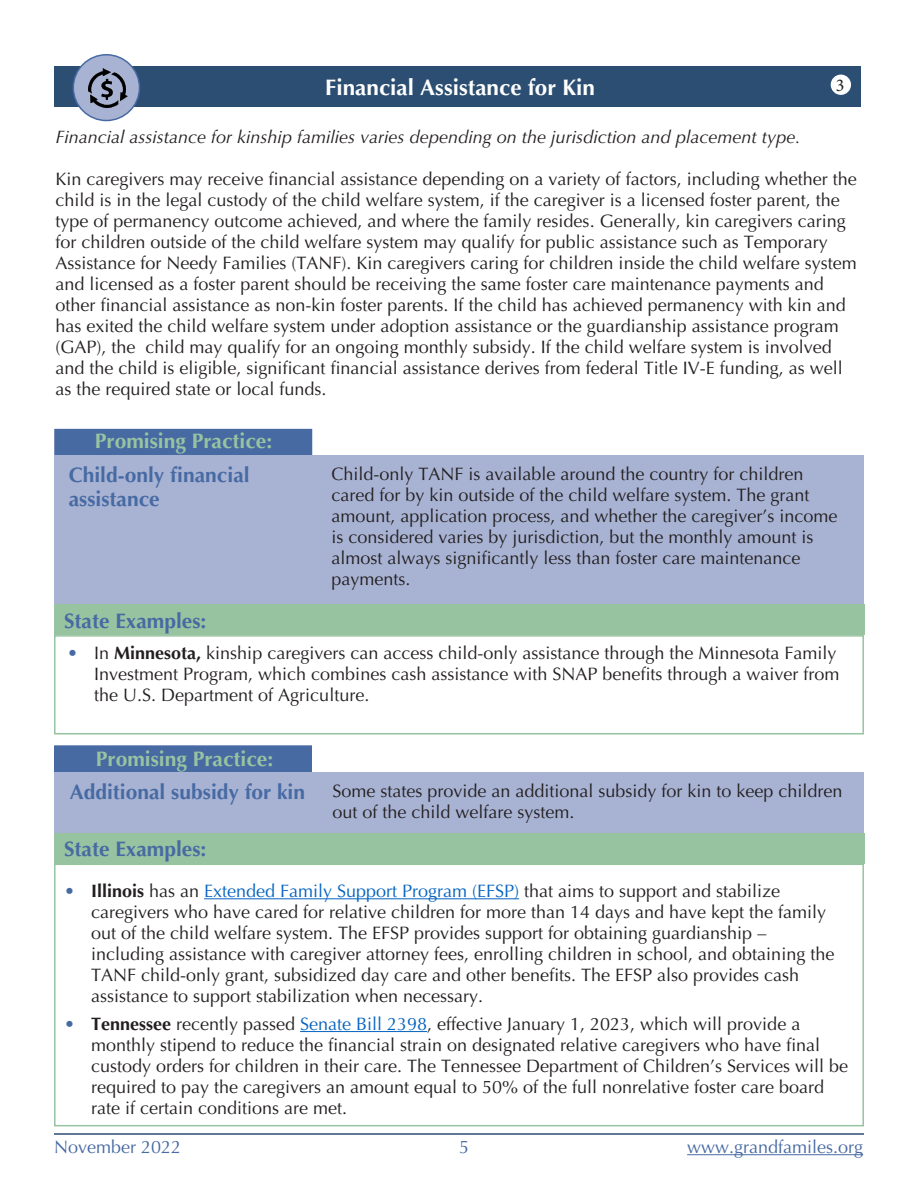
<style>
.page{position:relative;width:918px;height:1188px;background:#fff}
.page>*{position:absolute;margin:0;border:0;box-sizing:border-box;transform-origin:0 0}
.Heading_2{font:700 22.5px "Optima";color:#fff}
.Heading{font:700 21px/24px "Optima";color:#476aa3}
.Heading-2{font:700 21px "Optima";color:#98c3a1}
.Body_Text{font:18px/21px "Optima";color:#231f20}
.Body_Text-2{font:italic 18px "Optima";color:#231f20}
.t1{font:18px "Optima";color:#476aa3}
.t2{font:18px "Minion Pro";color:#231f20}
.s1{color:#476aa3}
.s2{font-weight:700}
.s3{color:#0563c1}
</style>
<div class="page">
<hr style="left:687px;top:1154px;width:176px;height:1px;background:#476aa3">
<hr style="left:54px;top:1133px;width:810px;height:2px;background:#2b4e72">
<div style="left:54px;top:745px;width:258px;height:28px;background:#476aa3;border:2px solid #476aa3"></div>
<div style="left:54px;top:429px;width:258px;height:27px;background:#476aa3;border:2px solid #476aa3"></div>
<div style="left:54px;top:66px;width:807px;height:41px;background:#2b4e72"></div>
<div style="left:73px;top:55px;width:66px;height:66px;background:#a8b3d3;border-radius:50%"></div>
<img style="left:89px;top:68px;width:38px;height:39px">
<div style="left:73px;top:54px;width:67px;height:67px;border:2px solid #476aa3;border-radius:50%"></div>
<div style="left:54px;top:456px;width:810px;height:149px;background:#a8b3d3"></div>
<div style="left:54px;top:605px;width:810px;height:30px;background:#98c3a1"></div>
<div style="left:54px;top:635px;width:810px;height:99px;border:2px solid #98c3a1"></div>
<div style="left:54px;top:772px;width:810px;height:64px;background:#a8b3d3"></div>
<div style="left:54px;top:833px;width:810px;height:31px;background:#98c3a1"></div>
<hr style="left:204px;top:898px;width:315px;height:1px;background:#0563c1">
<hr style="left:300px;top:1031px;width:127px;height:1px;background:#0563c1">
<div style="left:54px;top:864px;width:810px;height:262px;border:2px solid #98c3a1"></div>
<div style="left:831px;top:75px;width:19px;height:19px;background:#fff;border-radius:50%"></div>
<div style="left:831px;top:75px;width:20px;height:20px;border:2px solid #fff;border-radius:50%"></div>
<p class="Heading_2" style="left:325px;top:74px;width:271px">Financial Assistance for Kin</p>
<p class="Body_Text-2" style="left:56px;top:126px;width:746px">Financial assistance for kinship families varies depending on the jurisdiction and placement type.</p>
<p class="Body_Text" style="left:56px;top:168px;width:803px">Kin caregivers may receive financial assistance depending on a variety of factors, including whether the child is in the legal custody of the child welfare system, if the caregiver is a licensed foster parent, the type of permanency outcome achieved, and where the family resides. Generally, kin caregivers caring for children outside of the child welfare system may qualify for public assistance such as Temporary Assistance for Needy Families (TANF). Kin caregivers caring for children inside the child welfare system and licensed as a foster parent should be receiving the same foster care maintenance payments and other financial assistance as non-kin foster parents. If the child has achieved permanency with kin and has exited the child welfare system under adoption assistance or the guardianship assistance program (GAP), the child may qualify for an ongoing monthly subsidy. If the child welfare system is involved and the child is eligible, significant financial assistance derives from federal Title IV-E funding, as well as the required state or local funds.</p>
<p class="t2" style="left:836px;top:73px;width:10px">3</p>
<p class="Heading-2" style="left:95px;top:429px;width:179px">Promising Practice:</p>
<p class="Heading" style="left:69px;top:463px;width:182px">Child-only financial assistance</p>
<p class="Body_Text" style="left:331px;top:463px;width:508px">Child-only TANF is available around the country for children cared for by kin outside of the child welfare system. The grant amount, application process, and whether the caregiver’s income is considered varies by jurisdiction, but the monthly amount is almost always significantly less than foster care maintenance payments.</p>
<p class="Heading" style="left:64px;top:609px;width:144px">State Examples:</p>
<p class="Body_Text" style="left:94px;top:643px;width:747px;text-indent:-27px"><span class="s1">•</span> In <span class="s2">Minnesota,</span> kinship caregivers can access child-only assistance through the Minnesota Family<br>Investment Program, which combines cash assistance with SNAP benefits through a waiver from the U.S. Department of Agriculture.</p>
<p class="Heading-2" style="left:96px;top:746px;width:179px">Promising Practice:</p>
<p class="Heading" style="left:70px;top:780px;width:237px">Additional subsidy for kin</p>
<p class="Body_Text" style="left:332px;top:781px;width:512px">Some states provide an additional subsidy for kin to keep children out of the child welfare system.</p>
<p class="Heading" style="left:64px;top:837px;width:144px">State Examples:</p>
<p class="Body_Text" style="left:91px;top:881px;width:745px;text-indent:-27px"><span class="s1">•</span> <span class="s2">Illinois</span> has an <span class="s3">Extended Family Support Program (EFSP)</span> that aims to support and stabilize caregivers who have cared for relative children for more than 14 days and have kept the family out of the child welfare system. The EFSP provides support for obtaining guardianship – including assistance with caregiver attorney fees, enrolling children in school, and obtaining the TANF child-only grant, subsidized day care and other benefits. The EFSP also provides cash assistance to support stabilization when necessary.</p>
<p class="Body_Text" style="left:91px;top:1013px;width:759px;text-indent:-27px"><span class="s1">•</span> <span class="s2">Tennessee</span> recently passed <span class="s3">Senate Bill 2398</span>, effective January 1, 2023, which will provide a monthly stipend to reduce the financial strain on designated relative caregivers who have final custody orders for children in their care. The Tennessee Department of Children’s Services will be required to pay the caregivers an amount equal to 50% of the full nonrelative foster care board rate if certain conditions are met.</p>
<p class="t1" style="left:54px;top:1136px;width:129px">November 2022</p>
<p class="t1" style="left:459px;top:1136px;width:12px">5</p>
<p class="t1" style="left:687px;top:1136px;width:178px">www.grandfamiles.org</p>
</div>
